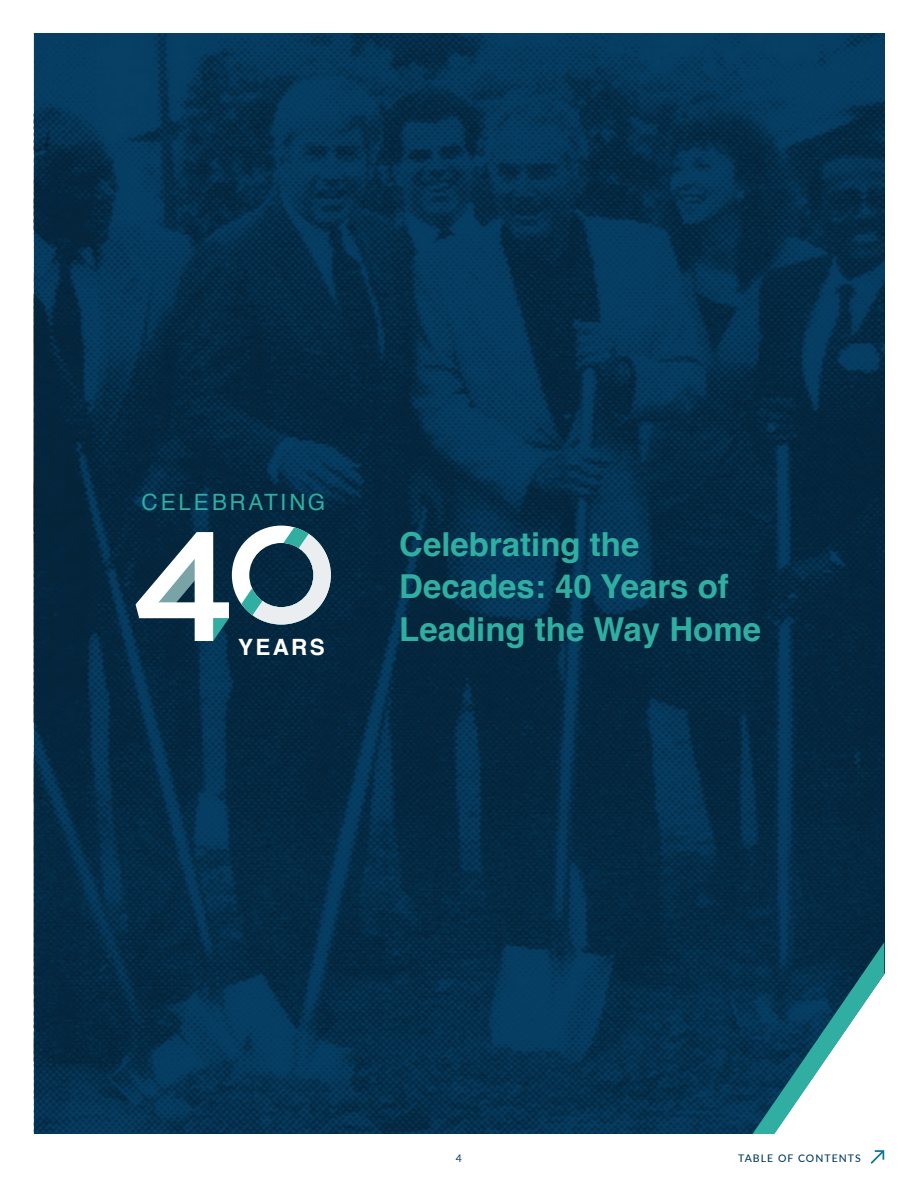
<style>
.page{position:relative;width:918px;height:1188px;background:#fff}
.page>*{position:absolute;margin:0;border:0;box-sizing:border-box;transform-origin:0 0}
.Headline_Small{font:700 33px/42.8px "Helvetica";color:#2faea1}
.t1{font:22.5px "Helvetica";letter-spacing:.125em;color:#2faea1}
.t2{font:700 22.5px "Helvetica";letter-spacing:.1em;color:#fff}
.t3{font:500 10.5px "Lato";letter-spacing:.1em;color:#073f65}
.t4{font:10.5px "Lato";color:#073f65}
</style>
<div class="page">
<img style="left:34px;top:34px;width:850px;height:1100px">
<svg style="left:136px;top:526px;width:195px;height:115px"></svg>
<svg style="left:752px;top:942px;width:133px;height:192px"></svg>
<svg style="left:870px;top:1150px;width:15px;height:14px"></svg>
<p class="t1" style="left:142px;top:484px;width:185px">CELEBRATING</p>
<p class="t2" style="left:238px;top:633px;width:88px">YEARS</p>
<p class="Headline_Small" style="left:399px;top:526px;width:363px">Celebrating the<br>Decades: 40 Years of<br>Leading the Way Home</p>
<p class="t4" style="left:456px;top:1150px;width:8px">4</p>
<p class="t3" style="left:738px;top:1151px;width:124px">TABLE OF CONTENTS</p>
</div>
